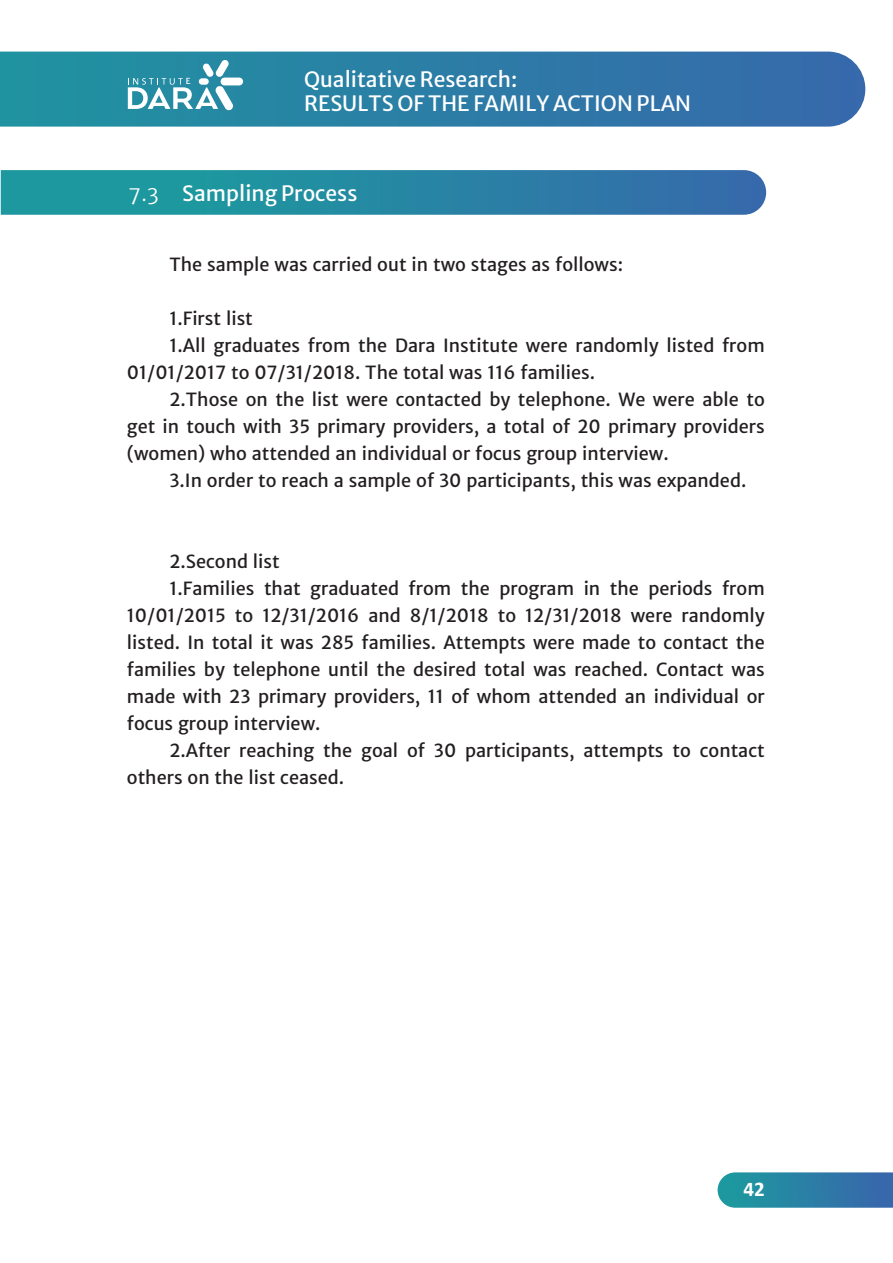
<style>
.page{position:relative;width:893px;height:1263px;background:#fff}
.page>*{position:absolute;margin:0;border:0;box-sizing:border-box;transform-origin:0 0}
.t1{font:21px/24px "Merriweather Sans";color:#fff}
.t2{font:700 21px "Calibri";color:#fff}
.t3{font:18px "Merriweather Sans";color:#231f20}
.t4{font:8.25px "Merriweather Sans";color:#fff}
.s1{font-weight:300}
</style>
<div class="page">
<svg style="left:718px;top:1172px;width:175px;height:36px;background:#3284a8"></svg>
<svg style="left:1px;top:170px;width:765px;height:45px;background:#2988a4"></svg>
<svg style="left:0;top:52px;width:865px;height:75px;background:#2f7ea7"></svg>
<div style="left:221px;top:78px;width:22px;height:7px;background:#fff;border-radius:4px"></div>
<svg style="left:128px;top:59px;width:106px;height:52px"></svg>
<p class="t4" style="left:186px;top:74px;width:6px">E</p>
<p class="t1" style="left:304px;top:65px;width:388px">Qualitative Research:<br>RESULTS OF THE FAMILY ACTION PLAN</p>
<p class="t1" style="left:128px;top:179px;width:231px"><span class="s1">7.3</span> Sampling Process</p>
<p class="t3" style="left:169px;top:249px;width:455px">The sample was carried out in two stages as follows:</p>
<p class="t3" style="left:169px;top:303px;width:85px">1.First list</p>
<p class="t3" style="left:169px;top:330px;width:597px">1.All graduates from the Dara Institute were randomly listed from</p>
<p class="t3" style="left:127px;top:357px;width:470px">01/01/2017 to 07/31/2018. The total was 116 families.</p>
<p class="t3" style="left:169px;top:384px;width:597px">2.Those on the list were contacted by telephone. We were able to</p>
<p class="t3" style="left:127px;top:411px;width:639px">get in touch with 35 primary providers, a total of 20 primary providers</p>
<p class="t3" style="left:127px;top:438px;width:543px">(women) who attended an individual or focus group interview.</p>
<p class="t3" style="left:169px;top:465px;width:578px">3.In order to reach a sample of 30 participants, this was expanded.</p>
<p class="t3" style="left:169px;top:546px;width:112px">2.Second list</p>
<p class="t3" style="left:169px;top:573px;width:597px">1.Families that graduated from the program in the periods from</p>
<p class="t3" style="left:127px;top:600px;width:639px">10/01/2015 to 12/31/2016 and 8/1/2018 to 12/31/2018 were randomly</p>
<p class="t3" style="left:127px;top:627px;width:639px">listed. In total it was 285 families. Attempts were made to contact the</p>
<p class="t3" style="left:127px;top:654px;width:639px">families by telephone until the desired total was reached. Contact was</p>
<p class="t3" style="left:127px;top:681px;width:639px">made with 23 primary providers, 11 of whom attended an individual or</p>
<p class="t3" style="left:127px;top:708px;width:195px">focus group interview.</p>
<p class="t3" style="left:169px;top:735px;width:597px">2.After reaching the goal of 30 participants, attempts to contact</p>
<p class="t3" style="left:127px;top:762px;width:219px">others on the list ceased.</p>
<p class="t2" style="left:743px;top:1174px;width:23px">42</p>
</div>
